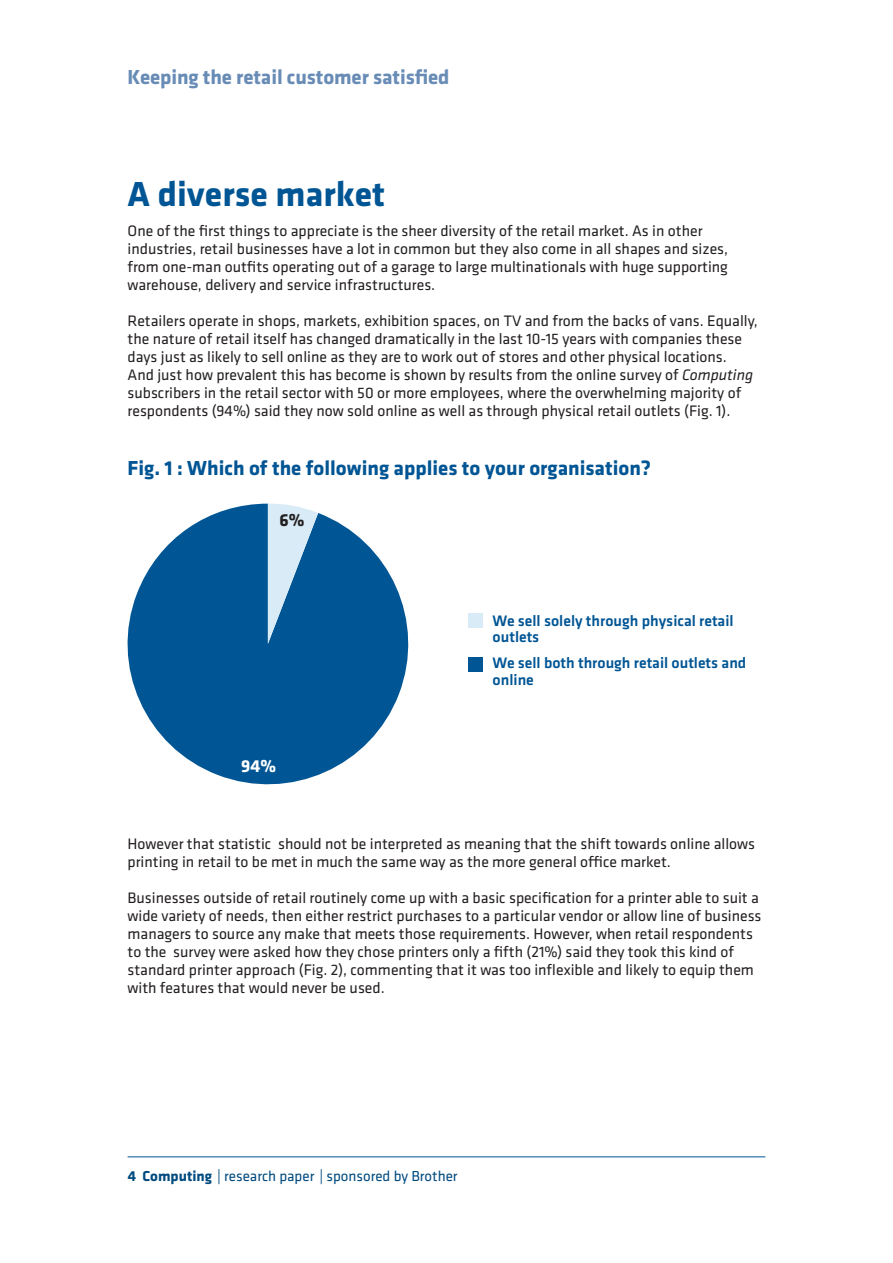
<style>
.page{position:relative;width:893px;height:1263px;background:#fff}
.page>*{position:absolute;margin:0;border:0;box-sizing:border-box;transform-origin:0 0}
.t1{font:700 36px "Klavika";color:#005594}
.t2{font:700 21px "Klavika";color:#005594}
.t3{font:700 21px "Klavika";letter-spacing:-.005em;color:#688cb6}
.t4{font:700 18px "Klavika";color:#fff}
.t5{font:700 18px "Klavika";color:#231f20}
.t6{font:15.75px/18px "Klavika";color:#231f20}
.t7{font:500 15.75px/17px "Klavika";color:#005594}
.t8{font:15px "Klavika";color:#004a7f}
.s1{font-style:italic}
.s2{font-weight:700}
</style>
<div class="page">
<hr style="left:128px;top:1156px;width:637px;height:1px;background:#005594">
<svg style="left:128px;top:504px;width:280px;height:280px;fill:#005594"></svg>
<svg style="left:268px;top:504px;width:50px;height:140px;background:#75a5c9"></svg>
<div style="left:469px;top:613px;width:14px;height:14px;background:#d9ebf7"></div>
<div style="left:469px;top:657px;width:14px;height:14px;background:#005594"></div>
<h2 class="t3" style="left:128px;top:62px;width:323px">Keeping the retail customer satisfied</h2>
<h1 class="t1" style="left:128px;top:168px;width:259px">A diverse market</h1>
<p class="t6" style="left:128px;top:222px;width:602px">One of the first things to appreciate is the sheer diversity of the retail market. As in other industries, retail businesses have a lot in common but they also come in all shapes and sizes, from one-man outfits operating out of a garage to large multinationals with huge supporting warehouse, delivery and service infrastructures.</p>
<p class="t6" style="left:128px;top:312px;width:632px">Retailers operate in shops, markets, exhibition spaces, on TV and from the backs of vans. Equally, the nature of retail itself has changed dramatically in the last 10-15 years with companies these days just as likely to sell online as they are to work out of stores and other physical locations.<br>And just how prevalent this has become is shown by results from the online survey of <span class="s1">Computing </span>subscribers in the retail sector with 50 or more employees, where the overwhelming majority of respondents (94%) said they now sold online as well as through physical retail outlets (Fig. 1).</p>
<h2 class="t2" style="left:128px;top:453px;width:525px">Fig. 1 : Which of the following applies to your organisation?</h2>
<p class="t5" style="left:279px;top:507px;width:27px">6%</p>
<p class="t4" style="left:241px;top:753px;width:37px">94%</p>
<p class="t7" style="left:493px;top:611px;width:242px">We sell solely through physical retail outlets</p>
<p class="t7" style="left:493px;top:654px;width:255px">We sell both through retail outlets and online</p>
<p class="t6" style="left:128px;top:834px;width:629px">However that statistic should not be interpreted as meaning that the shift towards online allows printing in retail to be met in much the same way as the more general office market.</p>
<p class="t6" style="left:128px;top:888px;width:635px">Businesses outside of retail routinely come up with a basic specification for a printer able to suit a wide variety of needs, then either restrict purchases to a particular vendor or allow line of business managers to source any make that meets those requirements. However, when retail respondents to the survey were asked how they chose printers only a fifth (21%) said they took this kind of standard printer approach (Fig. 2), commenting that it was too inflexible and likely to equip them with features that would never be used.</p>
<p class="t8" style="left:128px;top:1166px;width:331px"><span class="s2">4 Computing</span> | research paper | sponsored by Brother</p>
</div>
